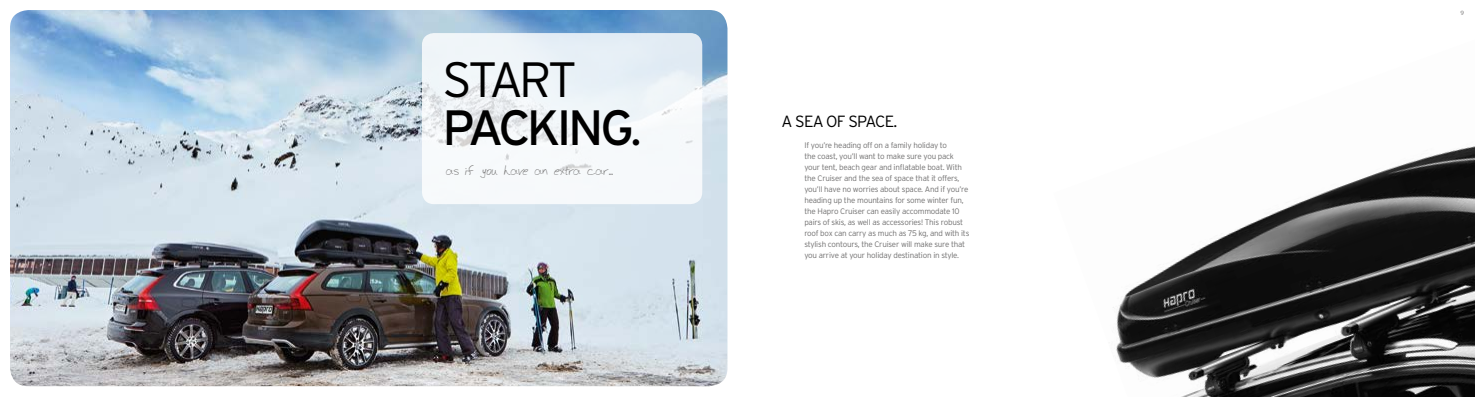
<style>
.page{position:relative;width:1475px;height:397px;background:#fff}
.page>*{position:absolute;margin:0;border:0;box-sizing:border-box;transform-origin:0 0}
.t1{font:49.5px/48px "Interstate";letter-spacing:-.08em;color:#000}
.t2{font:300 16.2px "Interstate";letter-spacing:-.05em;color:#000}
.t3{font:13px "Bud Hand";color:#706f6f}
.t4{font:300 8px/11px "Interstate";letter-spacing:-.025em;color:#706f6f}
.t5{font:300 6px "Interstate";color:#706f6f}
.s1{font-weight:300}
</style>
<div class="page">
<img style="left:1113px;top:146px;width:361px;height:251px">
<img style="left:10px;top:10px;width:718px;height:377px">
<h1 class="t1" style="left:442px;top:55px;width:201px"><span class="s1">START<br></span>PACKING<span class="s1">.</span></h1>
<h3 class="t3" style="left:446px;top:164px;width:169px">as if you have an extra car...</h3>
<h2 class="t2" style="left:781px;top:112px;width:117px">A SEA OF SPACE.</h2>
<p class="t4" style="left:804px;top:140px;width:166px">If you’re heading off on a family holiday to<br>the coast, you’ll want to make sure you pack your tent, beach gear and inflatable boat. With the Cruiser and the sea of space that it offers, you’ll have no worries about space. And if you’re heading up the mountains for some winter fun, the Hapro Cruiser can easily accommodate 10 pairs of skis, as well as accessories! This robust roof box can carry as much as 75 kg, and with its stylish contours, the Cruiser will make sure that you arrive at your holiday destination in style.</p>
<p class="t5" style="left:1459px;top:10px;width:5px">9</p>
</div>
